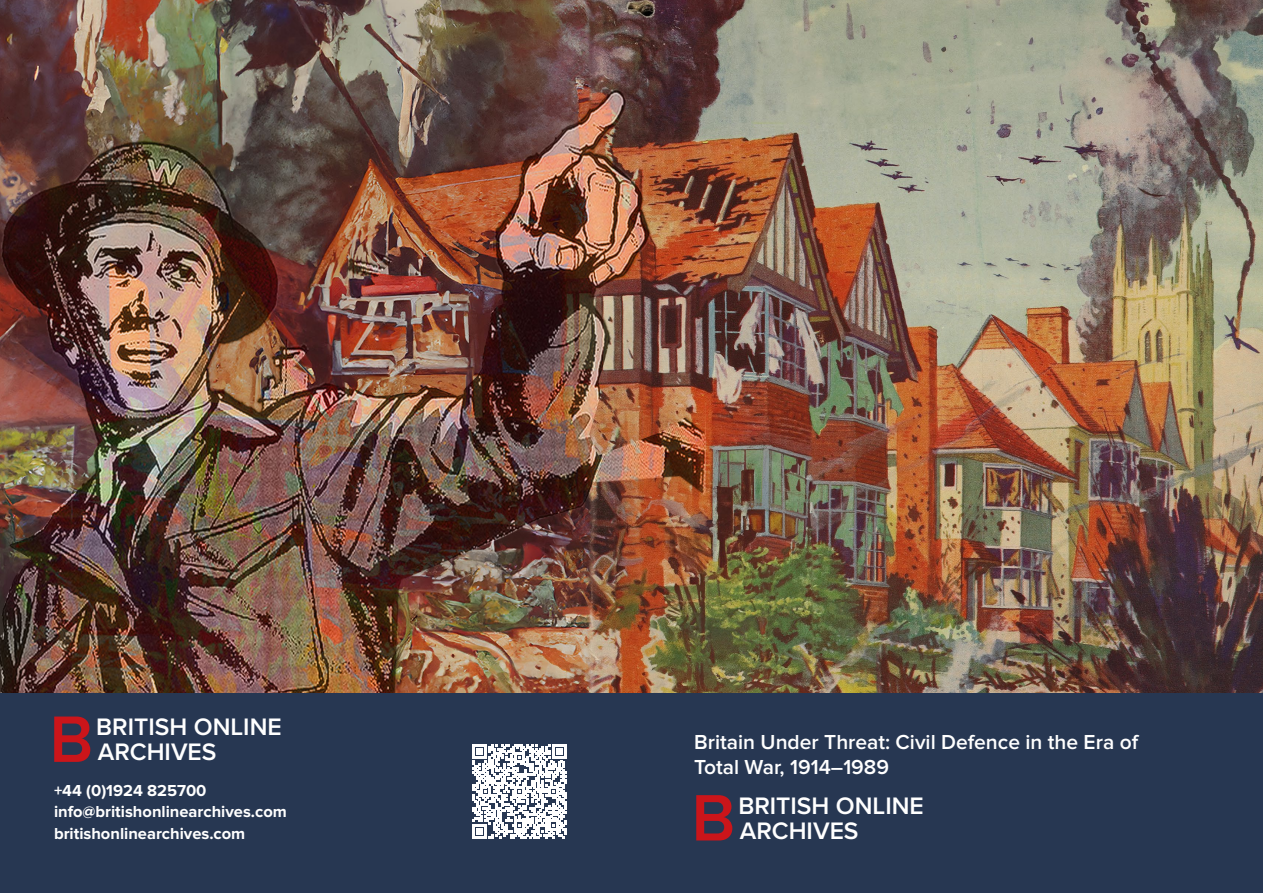
<style>
.page{position:relative;width:1263px;height:893px;background:#fff}
.page>*{position:absolute;margin:0;border:0;box-sizing:border-box;transform-origin:0 0}
.t1{font:600 67.95px "Proxima Nova";color:#cb151a}
.t2{font:600 24.75px/25px "Proxima Nova";color:#fff}
.t3{font:600 21px "Proxima Nova";color:#fff}
.t4{font:700 16.5px "Proxima Nova";color:#fff}
</style>
<div class="page">
<img style="left:0;top:0;width:1263px;height:693px">
<div style="left:0;top:693px;width:1263px;height:200px;background:#273752"></div>
<svg style="left:472px;top:744px;width:95px;height:95px"></svg>
<p class="t1" style="left:49px;top:688px;width:46px">B</p>
<p class="t2" style="left:96px;top:713px;width:187px">BRITISH ONLINE<br>ARCHIVES</p>
<p class="t4" style="left:54px;top:782px;width:154px">+44 (0)1924 825700</p>
<p class="t4" style="left:54px;top:804px;width:234px">info@britishonlinearchives.com</p>
<p class="t4" style="left:54px;top:826px;width:193px">britishonlinearchives.com</p>
<p class="t3" style="left:694px;top:732px;width:445px">Britain Under Threat: Civil Defence in the Era of</p>
<p class="t3" style="left:694px;top:758px;width:196px">Total War, 1914–1989</p>
<p class="t1" style="left:691px;top:767px;width:46px">B</p>
<p class="t2" style="left:738px;top:792px;width:187px">BRITISH ONLINE<br>ARCHIVES</p>
</div>
